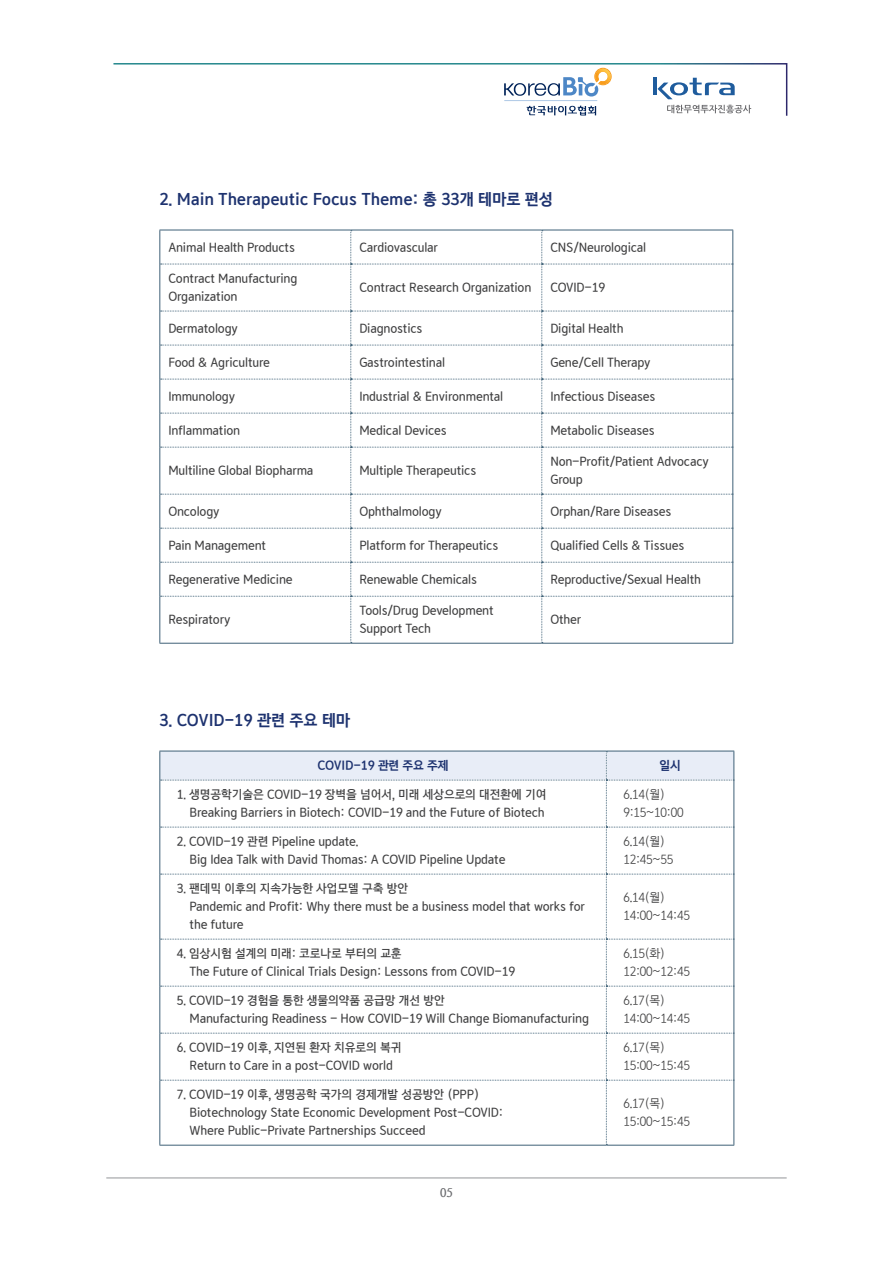
<style>
.page{position:relative;width:893px;height:1263px;background:#fff}
.page>*{position:absolute;margin:0;border:0;box-sizing:border-box;transform-origin:0 0}
.t1{font:700 15.75px "Yeolrin Gothic";letter-spacing:-.01em;color:#1d326f}
.t2{font:500 12px/18px "Yeolrin Gothic";letter-spacing:-.015em;color:#3e3e3f}
.t3{font:300 12px/18px "Yeolrin Gothic";letter-spacing:-.015em;color:#3e3e3f}
.t4{font:700 12px "Yeolrin Gothic";letter-spacing:-.015em;color:#1d326f}
.t5{font:800 12px "Nanum Myeongjo";color:#6c6d70}
</style>
<div class="page">
<svg style="left:113px;top:63px;width:675px;height:53px"></svg>
<hr style="left:106px;top:1177px;width:681px;height:1px;background:#939598">
<hr style="left:159px;top:230px;width:192px;height:1px;background:#3f6177">
<hr style="left:159px;top:230px;width:1px;height:34px;background:#3f6177">
<hr style="left:159px;top:264px;width:1px;height:47px;background:#3f6177">
<hr style="left:159px;top:311px;width:1px;height:34px;background:#3f6177">
<hr style="left:159px;top:345px;width:1px;height:34px;background:#3f6177">
<hr style="left:159px;top:379px;width:1px;height:34px;background:#3f6177">
<hr style="left:159px;top:413px;width:1px;height:34px;background:#3f6177">
<hr style="left:159px;top:447px;width:1px;height:47px;background:#3f6177">
<hr style="left:159px;top:494px;width:1px;height:34px;background:#3f6177">
<hr style="left:159px;top:528px;width:1px;height:34px;background:#3f6177">
<hr style="left:159px;top:562px;width:1px;height:34px;background:#3f6177">
<hr style="left:159px;top:596px;width:1px;height:47px;background:#3f6177">
<hr style="left:159px;top:643px;width:192px;height:1px;background:#3f6177">
<hr style="left:351px;top:643px;width:191px;height:1px;background:#3f6177">
<hr style="left:542px;top:643px;width:191px;height:1px;background:#3f6177">
<svg style="left:161px;top:230px;width:572px;height:413px"></svg>
<hr style="left:159px;top:1145px;width:447px;height:1px;background:#3f6177">
<hr style="left:606px;top:1145px;width:128px;height:1px;background:#3f6177">
<svg style="left:159px;top:751px;width:575px;height:394px"></svg>
<p class="t1" style="left:159px;top:189px;width:395px">2. Main Therapeutic Focus Theme: 총 33개 테마로 편성</p>
<p class="t2" style="left:168px;top:238px;width:128px">Animal Health Products</p>
<p class="t2" style="left:359px;top:238px;width:80px">Cardiovascular</p>
<p class="t2" style="left:550px;top:238px;width:97px">CNS/Neurological</p>
<p class="t2" style="left:168px;top:269px;width:131px">Contract Manufacturing<br>Organization</p>
<p class="t2" style="left:359px;top:278px;width:174px">Contract Research Organization</p>
<p class="t2" style="left:550px;top:278px;width:56px">COVID-19</p>
<p class="t2" style="left:168px;top:319px;width:71px">Dermatology</p>
<p class="t2" style="left:359px;top:319px;width:65px">Diagnostics</p>
<p class="t2" style="left:550px;top:319px;width:75px">Digital Health</p>
<p class="t2" style="left:168px;top:353px;width:103px">Food &amp; Agriculture</p>
<p class="t2" style="left:359px;top:353px;width:87px">Gastrointestinal</p>
<p class="t2" style="left:550px;top:353px;width:102px">Gene/Cell Therapy</p>
<p class="t2" style="left:168px;top:387px;width:68px">Immunology</p>
<p class="t2" style="left:359px;top:387px;width:145px">Industrial &amp; Environmental</p>
<p class="t2" style="left:550px;top:387px;width:107px">Infectious Diseases</p>
<p class="t2" style="left:168px;top:421px;width:73px">Inflammation</p>
<p class="t2" style="left:359px;top:421px;width:89px">Medical Devices</p>
<p class="t2" style="left:550px;top:421px;width:106px">Metabolic Diseases</p>
<p class="t2" style="left:168px;top:461px;width:147px">Multiline Global Biopharma</p>
<p class="t2" style="left:359px;top:461px;width:118px">Multiple Therapeutics</p>
<p class="t2" style="left:550px;top:452px;width:160px">Non-Profit/Patient Advocacy<br>Group</p>
<p class="t2" style="left:168px;top:502px;width:53px">Oncology</p>
<p class="t2" style="left:359px;top:502px;width:84px">Ophthalmology</p>
<p class="t2" style="left:550px;top:502px;width:122px">Orphan/Rare Diseases</p>
<p class="t2" style="left:168px;top:536px;width:99px">Pain Management</p>
<p class="t2" style="left:359px;top:536px;width:140px">Platform for Therapeutics</p>
<p class="t2" style="left:550px;top:536px;width:135px">Qualified Cells &amp; Tissues</p>
<p class="t2" style="left:168px;top:570px;width:126px">Regenerative Medicine</p>
<p class="t2" style="left:359px;top:570px;width:119px">Renewable Chemicals</p>
<p class="t2" style="left:550px;top:570px;width:152px">Reproductive/Sexual Health</p>
<p class="t2" style="left:168px;top:610px;width:64px">Respiratory</p>
<p class="t2" style="left:359px;top:601px;width:136px">Tools/Drug Development<br>Support Tech</p>
<p class="t2" style="left:550px;top:610px;width:32px">Other</p>
<p class="t1" style="left:159px;top:710px;width:192px">3. COVID-19 관련 주요 테마</p>
<p class="t4" style="left:317px;top:758px;width:133px">COVID-19 관련 주요 주제</p>
<p class="t4" style="left:659px;top:758px;width:23px">일시</p>
<p class="t2" style="left:177px;top:785px;width:371px">1. 생명공학기술은 COVID-19 장벽을 넘어서, 미래 세상으로의 대전환에 기여</p>
<p class="t2" style="left:190px;top:803px;width:357px">Breaking Barriers in Biotech: COVID-19 and the Future of Biotech</p>
<p class="t3" style="left:623px;top:785px;width:43px">6.14(월)</p>
<p class="t3" style="left:623px;top:803px;width:62px">9:15~10:00</p>
<p class="t2" style="left:177px;top:832px;width:183px">2. COVID-19 관련 Pipeline update.</p>
<p class="t2" style="left:190px;top:850px;width:317px">Big Idea Talk with David Thomas: A COVID Pipeline Update</p>
<p class="t3" style="left:623px;top:832px;width:43px">6.14(월)</p>
<p class="t3" style="left:623px;top:850px;width:52px">12:45~55</p>
<p class="t2" style="left:177px;top:879px;width:233px">3. 팬데믹 이후의 지속가능한 사업모델 구축 방안</p>
<p class="t2" style="left:190px;top:897px;width:397px">Pandemic and Profit: Why there must be a business model that works for the future</p>
<p class="t3" style="left:623px;top:888px;width:68px">6.14(월)<br>14:00~14:45</p>
<p class="t2" style="left:177px;top:944px;width:226px">4. 임상시험 설계의 미래: 코로나로 부터의 교훈</p>
<p class="t2" style="left:190px;top:962px;width:327px">The Future of Clinical Trials Design: Lessons from COVID-19</p>
<p class="t3" style="left:623px;top:944px;width:68px">6.15(화)<br>12:00~12:45</p>
<p class="t2" style="left:177px;top:991px;width:270px">5. COVID-19 경험을 통한 생물의약품 공급망 개선 방안</p>
<p class="t2" style="left:190px;top:1009px;width:401px">Manufacturing Readiness - How COVID-19 Will Change Biomanufacturing</p>
<p class="t2" style="left:177px;top:1038px;width:226px">6. COVID-19 이후, 지연된 환자 치유로의 복귀</p>
<p class="t2" style="left:190px;top:1056px;width:205px">Return to Care in a post-COVID world</p>
<p class="t2" style="left:177px;top:1085px;width:304px">7. COVID-19 이후, 생명공학 국가의 경제개발 성공방안 (PPP)</p>
<p class="t2" style="left:190px;top:1103px;width:315px">Biotechnology State Economic Development Post-COVID:</p>
<p class="t2" style="left:190px;top:1121px;width:237px">Where Public-Private Partnerships Succeed</p>
<p class="t5" style="left:440px;top:1185px;width:14px">05</p>
<p class="t3" style="left:623px;top:991px;width:68px">6.17(목)<br>14:00~14:45</p>
<p class="t3" style="left:623px;top:1038px;width:68px">6.17(목)<br>15:00~15:45</p>
<p class="t3" style="left:623px;top:1094px;width:68px">6.17(목)<br>15:00~15:45</p>
</div>
